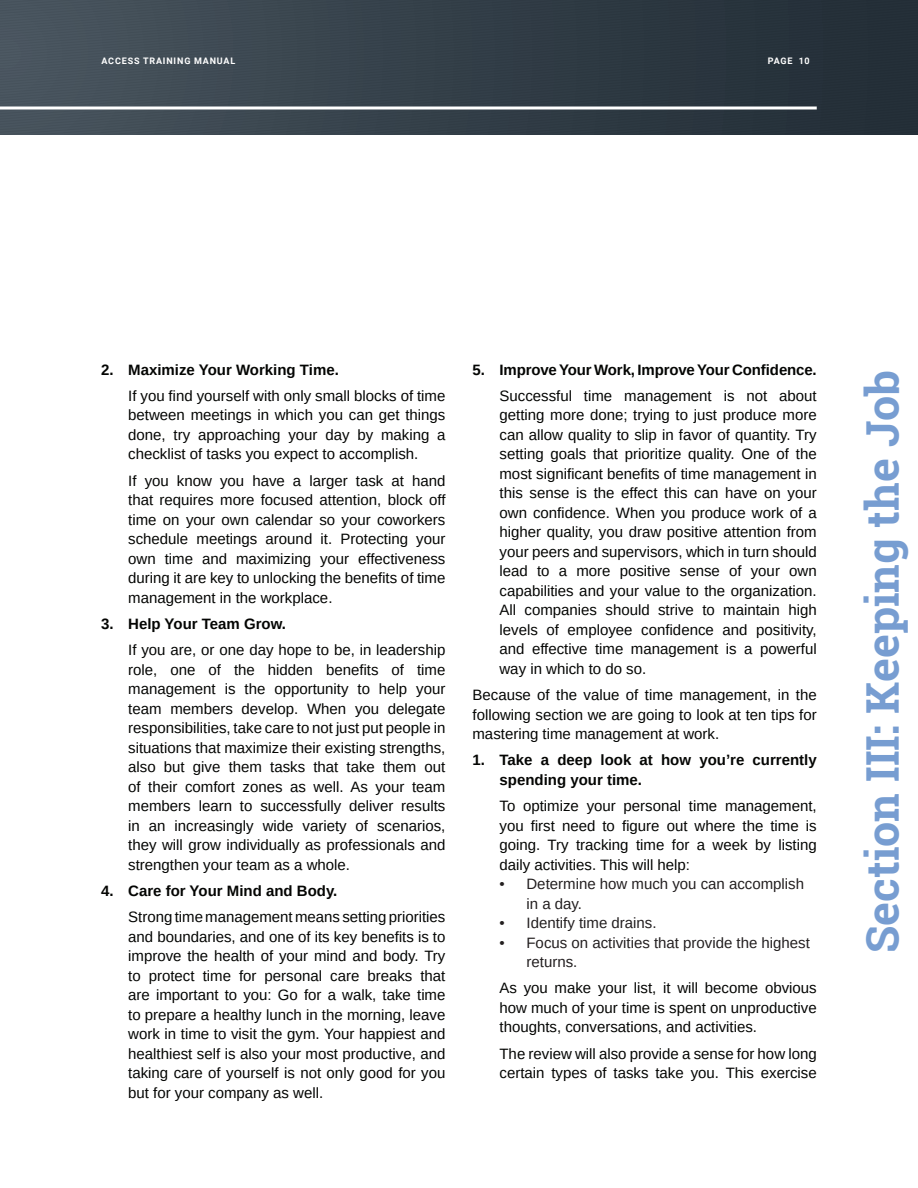
<style>
.page{position:relative;width:918px;height:1188px;background:#fff}
.page>*{position:absolute;margin:0;border:0;box-sizing:border-box;transform-origin:0 0}
.t1{font:700 45px "Roboto Slab";color:#779dd1}
._10_16_Reg_Left{font:15px/19.5px "Arimo";color:#040503;text-align:justify}
.t2{font:700 15px/19.5px "Arimo";color:#040503}
.t3{font:15px/19.5px "Arimo";color:#231f20}
.t4{font:700 9px "Roboto";letter-spacing:.095em;color:#fff}
</style>
<div class="page">
<svg style="left:0;top:0;width:918px;height:135px;background:#343f49"></svg>
<svg style="left:0;top:106px;width:817px;height:4px"></svg>
<p class="t4" style="left:101px;top:55px;width:136px">ACCESS TRAINING MANUAL</p>
<p class="t4" style="left:768px;top:55px;width:43px">PAGE 10</p>
<p class="t2" style="left:101px;top:360px;width:239px">2. Maximize Your Working Time.</p>
<p class="_10_16_Reg_Left" style="left:128px;top:386px;width:319px">If you find yourself with only small blocks of time between meetings in which you can get things done, try approaching your day by making a checklist of tasks you expect to accomplish.</p>
<p class="_10_16_Reg_Left" style="left:128px;top:471px;width:319px">If you know you have a larger task at hand that requires more focused attention, block off time on your own calendar so your coworkers schedule meetings around it. Protecting your own time and maximizing your effectiveness during it are key to unlocking the benefits of time management in the workplace.</p>
<p class="t2" style="left:101px;top:614px;width:186px">3. Help Your Team Grow.</p>
<p class="_10_16_Reg_Left" style="left:128px;top:640px;width:319px">If you are, or one day hope to be, in leadership role, one of the hidden benefits of time management is the opportunity to help your team members develop. When you delegate responsibilities, take care to not just put people in situations that maximize their existing strengths, also but give them tasks that take them out of their comfort zones as well. As your team members learn to successfully deliver results in an increasingly wide variety of scenarios, they will grow individually as professionals and strengthen your team as a whole.</p>
<p class="t2" style="left:101px;top:881px;width:238px">4. Care for Your Mind and Body.</p>
<p class="_10_16_Reg_Left" style="left:128px;top:907px;width:319px">Strong time management means setting priorities and boundaries, and one of its key benefits is to improve the health of your mind and body. Try to protect time for personal care breaks that are important to you: Go for a walk, take time to prepare a healthy lunch in the morning, leave work in time to visit the gym. Your happiest and healthiest self is also your most productive, and taking care of yourself is not only good for you but for your company as well.</p>
<p class="t2" style="left:472px;top:360px;width:346px">5. Improve Your Work, Improve Your Confidence.</p>
<p class="_10_16_Reg_Left" style="left:500px;top:386px;width:319px">Successful time management is not about getting more done; trying to just produce more can allow quality to slip in favor of quantity. Try setting goals that prioritize quality. One of the most significant benefits of time management in this sense is the effect this can have on your own confidence. When you produce work of a higher quality, you draw positive attention from your peers and supervisors, which in turn should lead to a more positive sense of your own capabilities and your value to the organization.<br>All companies should strive to maintain high levels of employee confidence and positivity, and effective time management is a powerful way in which to do so.</p>
<p class="_10_16_Reg_Left" style="left:472px;top:685px;width:346px">Because of the value of time management, in the following section we are going to look at ten tips for mastering time management at work.</p>
<p class="t2" style="left:500px;top:751px;width:319px;text-indent:-27px">1. Take a deep look at how you’re currently spending your time.</p>
<p class="_10_16_Reg_Left" style="left:500px;top:796px;width:319px">To optimize your personal time management, you first need to figure out where the time is going. Try tracking time for a week by listing daily activities. This will help:</p>
<p class="t3" style="left:526px;top:874px;width:279px;text-indent:-27px">• Determine how much you can accomplish in a day.</p>
<p class="t3" style="left:500px;top:913px;width:159px">• Identify time drains.</p>
<p class="t3" style="left:526px;top:933px;width:285px;text-indent:-27px">• Focus on activities that provide the highest returns.</p>
<p class="_10_16_Reg_Left" style="left:500px;top:979px;width:319px">As you make your list, it will become obvious how much of your time is spent on unproductive thoughts, conversations, and activities.</p>
<p class="_10_16_Reg_Left" style="left:500px;top:1044px;width:319px">The review will also provide a sense for how long certain types of tasks take you. This exercise</p>
<h1 class="t1" style="left:852px;top:953px;width:585px;rotate:-90deg">Section III: Keeping the Job</h1>
</div>
